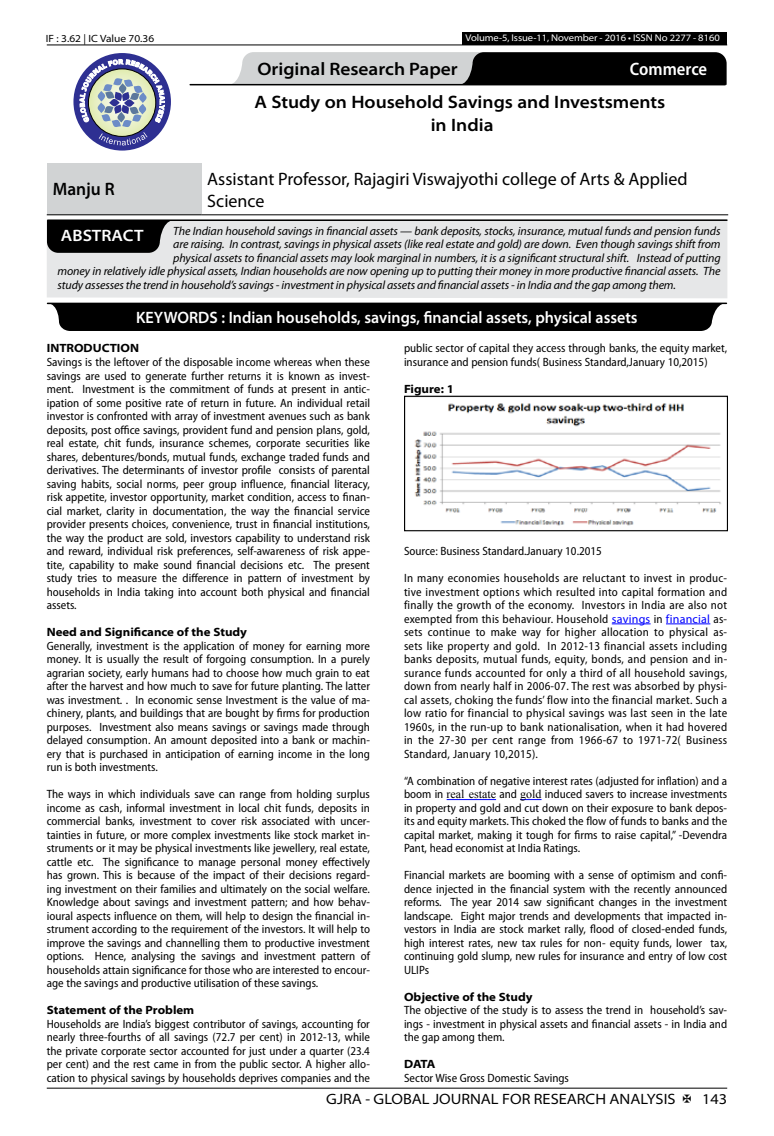
<style>
.page{position:relative;width:774px;height:1136px;background:#fff}
.page>*{position:absolute;margin:0;border:0;box-sizing:border-box;transform-origin:0 0}
.t1{font:600 semi-expanded 18px/23.4px "Myriad Pro";color:#000;text-align:center}
.t2{font:18px/21.6px "Myriad Pro";color:#000}
.t3{font:600 semi-condensed 18px "Myriad Pro";color:#fff}
.t4{font:600 semi-expanded 18px "Myriad Pro";color:#000;scale:.9 1}
.t5{font:600 semi-expanded 16.5px "Myriad Pro";color:#fff;scale:.9 1}
.t6{font:600 semi-expanded 16.5px "Myriad Pro";color:#fff}
.t7{font:semi-expanded 15px "Myriad Pro";color:#000}
.t8{font:semi-condensed 12px/13.5px "Myriad Pro";color:#000;text-align:justify}
.t9{font:italic 12px "Myriad Pro";letter-spacing:-.01em;color:#000}
.t10{font:700 semi-expanded 12px "Myriad Pro";color:#000}
.t11{font:semi-expanded 10.5px "Myriad Pro";color:#000}
.t12{font:semi-expanded 9.75px "Myriad Pro";letter-spacing:-.01em;color:#fff}
.s1{font-stretch:normal;color:#00f}
.s2{font-family:"Times New Roman";font-stretch:normal}
</style>
<div class="page">
<hr style="left:47px;top:1087px;width:680px;height:1px;background:#000">
<div style="left:462px;top:32px;width:265px;height:13px;background:#000"></div>
<hr style="left:47px;top:45px;width:680px;height:1px;background:#000">
<svg style="left:229px;top:52px;width:498px;height:33px;background:#686969"></svg>
<div style="left:73px;top:53px;width:98px;height:97px;background:#2e3092;border-radius:50%"></div>
<svg style="left:80px;top:59px;width:85px;height:86px"></svg>
<div style="left:47px;top:163px;width:154px;height:52px;background:#d1d3d4"></div>
<hr style="left:47px;top:214px;width:154px;height:1px;background:#000">
<hr style="left:201px;top:214px;width:527px;height:1px;background:#000">
<div style="left:47px;top:219px;width:680px;height:79px;background:#e6e7e8"></div>
<hr style="left:48px;top:219px;width:679px;height:2px;background:#000">
<svg style="left:47px;top:220px;width:126px;height:33px;background:#171717"></svg>
<hr style="left:48px;top:302px;width:678px;height:2px;background:#000">
<div style="left:47px;top:303px;width:679px;height:28px;background:#000"></div>
<hr style="left:190px;top:84px;width:535px;height:1px;background:#000">
<hr style="left:612px;top:623px;width:39px;height:1px;background:#00f">
<hr style="left:666px;top:623px;width:44px;height:1px;background:#00f">
<hr style="left:447px;top:799px;width:49px;height:1px;background:#00f">
<svg style="left:520px;top:799px;width:21px;height:1px"></svg>
<img style="left:406px;top:397px;width:320px;height:129px">
<div style="left:404px;top:395px;width:324px;height:136px;border:1px solid #000"></div>
<p class="t11" style="left:46px;top:32px;width:110px">IF : 3.62 | IC Value 70.36</p>
<p class="t12" style="left:465px;top:32px;width:256px">Volume-5, Issue-11, November - 2016 • ISSN No 2277 - 8160</p>
<h1 class="t1" style="left:257px;top:58px;width:202px">Original Research Paper</h1>
<h1 class="t3" style="left:630px;top:59px;width:79px">Commerce</h1>
<h1 class="t1" style="left:254px;top:91px;width:412px">A Study on Household Savings and Investsments in India</h1>
<h1 class="t4" style="left:53px;top:178px;width:70px">Manju R</h1>
<h1 class="t2" style="left:207px;top:168px;width:482px">Assistant Professor, Rajagiri Viswajyothi college of Arts &amp; Applied<br>Science</h1>
<p class="t9" style="left:173px;top:224px;width:549px">The Indian household savings in financial assets — bank deposits, stocks, insurance, mutual funds and pension funds</p>
<p class="t9" style="left:173px;top:238px;width:549px">are raising. In contrast, savings in physical assets (like real estate and gold) are down. Even though savings shift from</p>
<p class="t9" style="left:173px;top:251px;width:549px">physical assets to financial assets may look marginal in numbers, it is a significant structural shift. Instead of putting</p>
<p class="t9" style="left:58px;top:265px;width:664px">money in relatively idle physical assets, Indian households are now opening up to putting their money in more productive financial assets. The</p>
<p class="t9" style="left:58px;top:278px;width:620px">study assesses the trend in household’s savings - investment in physical assets and financial assets - in India and the gap among them.</p>
<h2 class="t6" style="left:61px;top:226px;width:84px">ABSTRACT</h2>
<h2 class="t5" style="left:136px;top:308px;width:559px">KEYWORDS : Indian households, savings, financial assets, physical assets</h2>
<p class="t10" style="left:47px;top:341px;width:94px">INTRODUCTION</p>
<p class="t8" style="left:47px;top:355px;width:325px">Savings is the leftover of the disposable income whereas when these savings are used to generate further returns it is known as invest&shy;ment. Investment is the commitment of funds at present in antic&shy;ipation of some positive rate of return in future. An individual retail investor is confronted with array of investment avenues such as bank deposits, post office savings, provident fund and pension plans, gold, real estate, chit funds, insurance schemes, corporate securities like shares, debentures/bonds, mutual funds, exchange traded funds and derivatives. The determinants of investor profile consists of parental saving habits, social norms, peer group influence, financial literacy, risk appetite, investor opportunity, market condition, access to finan&shy;cial market, clarity in documentation, the way the financial service provider presents choices, convenience, trust in financial institutions, the way the product are sold, investors capability to understand risk and reward, individual risk preferences, self-awareness of risk appe&shy;tite, capability to make sound financial decisions etc. The present study tries to measure the difference in pattern of investment by households in India taking into account both physical and financial assets.</p>
<p class="t10" style="left:47px;top:625px;width:202px">Need and Significance of the Study</p>
<p class="t8" style="left:47px;top:639px;width:325px">Generally, investment is the application of money for earning more money. It is usually the result of forgoing consumption. In a purely agrarian society, early humans had to choose how much grain to eat after the harvest and how much to save for future planting. The latter was investment. . In economic sense Investment is the value of ma&shy;chinery, plants, and buildings that are bought by firms for production purposes. Investment also means savings or savings made through delayed consumption. An amount deposited into a bank or machin&shy;ery that is purchased in anticipation of earning income in the long run is both investments.</p>
<p class="t8" style="left:47px;top:787px;width:325px">The ways in which individuals save can range from holding surplus income as cash, informal investment in local chit funds, deposits in commercial banks, investment to cover risk associated with uncer&shy;tainties in future, or more complex investments like stock market in&shy;struments or it may be physical investments like jewellery, real estate, cattle etc. The significance to manage personal money effectively has grown. This is because of the impact of their decisions regard&shy;ing investment on their families and ultimately on the social welfare.<br>Knowledge about savings and investment pattern; and how behav&shy;ioural aspects influence on them, will help to design the financial in&shy;strument according to the requirement of the investors. It will help to improve the savings and channelling them to productive investment options. Hence, analysing the savings and investment pattern of households attain significance for those who are interested to encour&shy;age the savings and productive utilisation of these savings.</p>
<p class="t10" style="left:47px;top:1003px;width:149px">Statement of the Problem</p>
<p class="t8" style="left:47px;top:1017px;width:325px">Households are India’s biggest contributor of savings, accounting for nearly three-fourths of all savings (72.7 per cent) in 2012-13, while the private corporate sector accounted for just under a quarter (23.4 per cent) and the rest came in from the public sector. A higher allo&shy;cation to physical savings by households deprives companies and the</p>
<p class="t8" style="left:404px;top:342px;width:325px">public sector of capital they access through banks, the equity market, insurance and pension funds( Business Standard,January 10,2015)</p>
<p class="t10" style="left:404px;top:382px;width:51px">Figure: 1</p>
<p class="t8" style="left:404px;top:544px;width:199px">Source: Business Standard.January 10.2015</p>
<p class="t8" style="left:404px;top:571px;width:325px">In many economies households are reluctant to invest in produc&shy;tive investment options which resulted into capital formation and finally the growth of the economy. Investors in India are also not exempted from this behaviour. Household <span class="s1">savings</span> in <span class="s1">financial</span> as&shy;sets continue to make way for higher allocation to physical as&shy;sets like property and gold. In 2012-13 financial assets including banks deposits, mutual funds, equity, bonds, and pension and in&shy;surance funds accounted for only a third of all household savings, down from nearly half in 2006-07. The rest was absorbed by physi&shy;cal assets, choking the funds’ flow into the financial market. Such a low ratio for financial to physical savings was last seen in the late 1960s, in the run-up to bank nationalisation, when it had hovered in the 27-30 per cent range from 1966-67 to 1971-72( Business Standard, January 10,2015).</p>
<p class="t8" style="left:404px;top:774px;width:325px">“A combination of negative interest rates (adjusted for inflation) and a boom in <span class="s2">real estate</span> and <span class="s2">gold</span> induced savers to increase investments in property and gold and cut down on their exposure to bank depos&shy;its and equity markets. This choked the flow of funds to banks and the capital market, making it tough for firms to raise capital,” -Devendra Pant, head economist at India Ratings.</p>
<p class="t8" style="left:404px;top:868px;width:325px">Financial markets are booming with a sense of optimism and confi&shy;dence injected in the financial system with the recently announced reforms. The year 2014 saw significant changes in the investment landscape. Eight major trends and developments that impacted in&shy;vestors in India are stock market rally, flood of closed-ended funds, high interest rates, new tax rules for non- equity funds, lower tax, continuing gold slump, new rules for insurance and entry of low cost ULIPs</p>
<p class="t10" style="left:404px;top:989px;width:130px">Objective of the Study</p>
<p class="t8" style="left:404px;top:1003px;width:325px">The objective of the study is to assess the trend in household’s sav&shy;ings - investment in physical assets and financial assets - in India and the gap among them.</p>
<p class="t10" style="left:404px;top:1057px;width:33px">DATA</p>
<p class="t8" style="left:404px;top:1071px;width:166px">Sector Wise Gross Domestic Savings</p>
<p class="t7" style="left:326px;top:1090px;width:351px">GJRA - GLOBAL JOURNAL FOR RESEARCH ANALYSIS</p>
<p class="t7" style="left:702px;top:1090px;width:27px">143</p>
</div>
